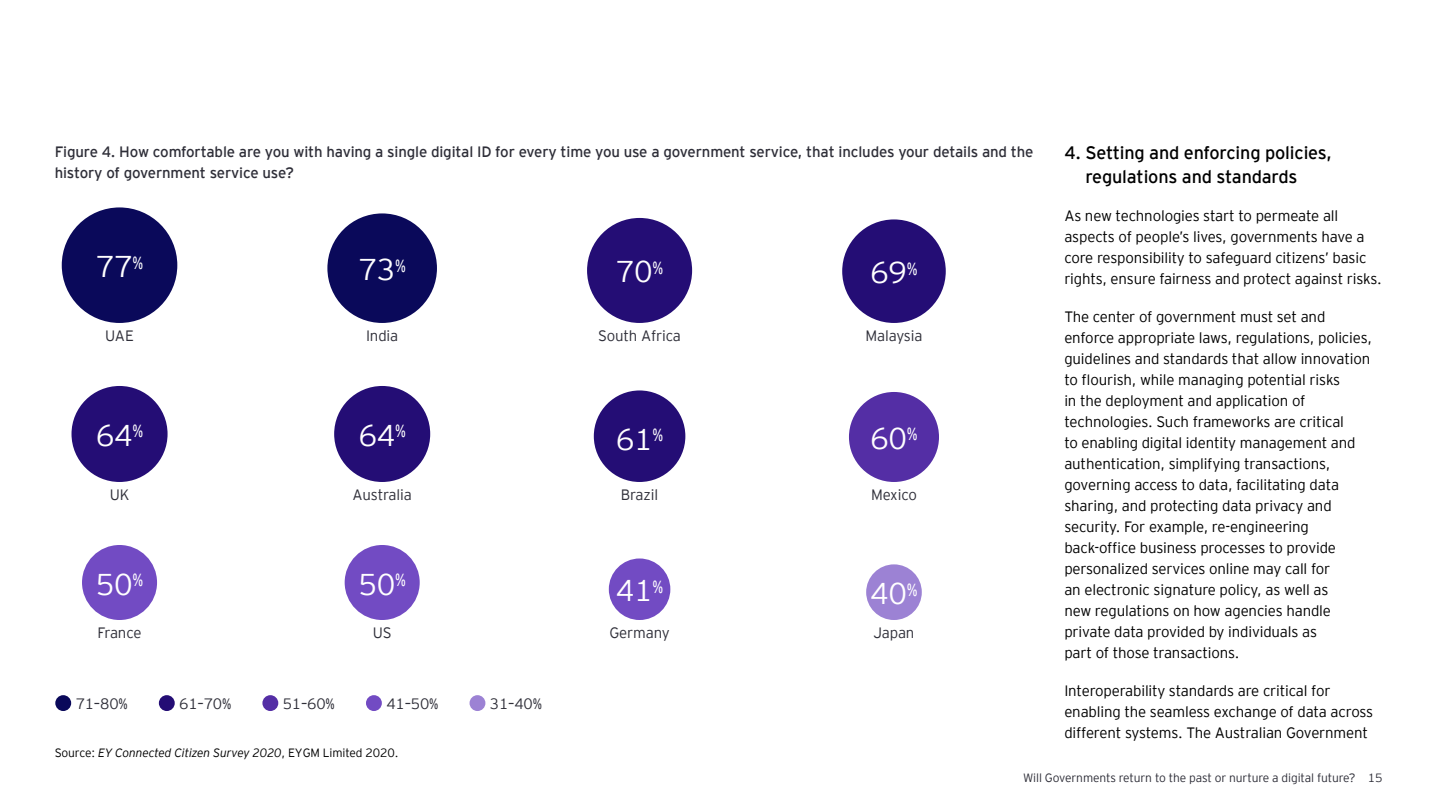
<style>
.page{position:relative;width:1438px;height:808px;background:#fff}
.page>*{position:absolute;margin:0;border:0;box-sizing:border-box;transform-origin:0 0}
.t1{font:300 30px "EY Interstate";letter-spacing:-.01em;color:#fff}
.t2{font:18px/24px "EY Interstate";letter-spacing:-.01em;color:#000}
.t3{font:300 15px/21px "EY Interstate";letter-spacing:-.01em;color:#000}
.t4{font:15px/21px "EY Interstate";letter-spacing:-.01em;color:#2e2e38}
.t5{font:300 15px "EY Interstate";letter-spacing:-.01em;color:#2e2e38}
.t6{font:300 12px "EY Interstate";letter-spacing:-.01em;color:#2e2e38}
.t7{font:italic 300 12px "EY Interstate";letter-spacing:-.01em;color:#000}
.s1{font-style:normal}
</style>
<div class="page">
<div style="left:55px;top:695px;width:16px;height:16px;background:#0a095a;border-radius:50%"></div>
<div style="left:159px;top:695px;width:16px;height:16px;background:#240d75;border-radius:50%"></div>
<div style="left:262px;top:695px;width:16px;height:16px;background:#542ea5;border-radius:50%"></div>
<div style="left:366px;top:695px;width:16px;height:16px;background:#724bc3;border-radius:50%"></div>
<div style="left:469px;top:695px;width:16px;height:16px;background:#9c82d4;border-radius:50%"></div>
<div style="left:82px;top:545px;width:75px;height:75px;background:#724bc3;border-radius:50%"></div>
<div style="left:344px;top:545px;width:75px;height:75px;background:#724bc3;border-radius:50%"></div>
<div style="left:608px;top:558px;width:62px;height:62px;background:#724bc3;border-radius:50%"></div>
<div style="left:866px;top:564px;width:55px;height:56px;background:#9c82d4;border-radius:50%"></div>
<div style="left:71px;top:386px;width:96px;height:96px;background:#240d75;border-radius:50%"></div>
<div style="left:334px;top:386px;width:96px;height:96px;background:#240d75;border-radius:50%"></div>
<div style="left:593px;top:390px;width:92px;height:92px;background:#240d75;border-radius:50%"></div>
<div style="left:848px;top:392px;width:90px;height:90px;background:#542ea5;border-radius:50%"></div>
<div style="left:62px;top:207px;width:115px;height:116px;background:#0a095a;border-radius:50%"></div>
<div style="left:327px;top:213px;width:110px;height:110px;background:#0a095a;border-radius:50%"></div>
<div style="left:587px;top:218px;width:105px;height:105px;background:#240d75;border-radius:50%"></div>
<div style="left:842px;top:219px;width:103px;height:104px;background:#240d75;border-radius:50%"></div>
<p class="t4" style="left:55px;top:140px;width:980px">Figure 4. How comfortable are you with having a single digital ID for every time you use a government service, that includes your details and the history of government service use?</p>
<h1 class="t1" style="left:96px;top:245px;width:49px">77<sup>%</sup></h1>
<h1 class="t1" style="left:358px;top:248px;width:49px">73<sup>%</sup></h1>
<h1 class="t1" style="left:615px;top:250px;width:49px">70<sup>%</sup></h1>
<h1 class="t1" style="left:870px;top:251px;width:49px">69<sup>%</sup></h1>
<p class="t5" style="left:105px;top:325px;width:30px">UAE</p>
<p class="t5" style="left:366px;top:325px;width:34px">India</p>
<p class="t5" style="left:598px;top:325px;width:84px">South Africa</p>
<p class="t5" style="left:865px;top:325px;width:58px">Malaysia</p>
<h1 class="t1" style="left:96px;top:414px;width:49px">64<sup>%</sup></h1>
<h1 class="t1" style="left:358px;top:414px;width:49px">64<sup>%</sup></h1>
<h1 class="t1" style="left:615px;top:418px;width:49px">61<sup>%</sup></h1>
<h1 class="t1" style="left:870px;top:417px;width:49px">60<sup>%</sup></h1>
<p class="t5" style="left:110px;top:484px;width:21px">UK</p>
<p class="t5" style="left:352px;top:484px;width:61px">Australia</p>
<p class="t5" style="left:621px;top:484px;width:39px">Brazil</p>
<p class="t5" style="left:871px;top:484px;width:47px">Mexico</p>
<h1 class="t1" style="left:96px;top:562px;width:49px">50<sup>%</sup></h1>
<h1 class="t1" style="left:358px;top:562px;width:49px">50<sup>%</sup></h1>
<h1 class="t1" style="left:615px;top:569px;width:49px">41<sup>%</sup></h1>
<h1 class="t1" style="left:870px;top:572px;width:49px">40<sup>%</sup></h1>
<p class="t5" style="left:98px;top:622px;width:45px">France</p>
<p class="t5" style="left:373px;top:622px;width:20px">US</p>
<p class="t5" style="left:609px;top:622px;width:62px">Germany</p>
<p class="t5" style="left:873px;top:622px;width:43px">Japan</p>
<p class="t5" style="left:76px;top:693px;width:54px">71–80%</p>
<p class="t5" style="left:179px;top:693px;width:54px">61–70%</p>
<p class="t5" style="left:283px;top:693px;width:54px">51–60%</p>
<p class="t5" style="left:386px;top:693px;width:54px">41–50%</p>
<p class="t5" style="left:490px;top:693px;width:54px">31–40%</p>
<p class="t7" style="left:55px;top:744px;width:345px"><span class="s1">Source:</span> EY Connected Citizen Survey 2020<span class="s1">, EYGM Limited 2020.</span></p>
<p class="t2" style="left:1085px;top:140px;width:248px;text-indent:-21px">4. Setting and enforcing policies, regulations and standards</p>
<p class="t3" style="left:1064px;top:204px;width:319px">As new technologies start to permeate all aspects of people’s lives, governments have a core responsibility to safeguard citizens’ basic rights, ensure fairness and protect against risks.</p>
<p class="t3" style="left:1064px;top:305px;width:309px">The center of government must set and enforce appropriate laws, regulations, policies, guidelines and standards that allow innovation to flourish, while managing potential risks<br>in the deployment and application of technologies. Such frameworks are critical<br>to enabling digital identity management and authentication, simplifying transactions, governing access to data, facilitating data sharing, and protecting data privacy and security. For example, re-engineering back-office business processes to provide personalized services online may call for<br>an electronic signature policy, as well as<br>new regulations on how agencies handle private data provided by individuals as<br>part of those transactions.</p>
<p class="t3" style="left:1064px;top:679px;width:310px">Interoperability standards are critical for enabling the seamless exchange of data across different systems. The Australian Government</p>
<p class="t6" style="left:1023px;top:770px;width:361px">Will Governments return to the past or nurture a digital future? 15</p>
</div>
